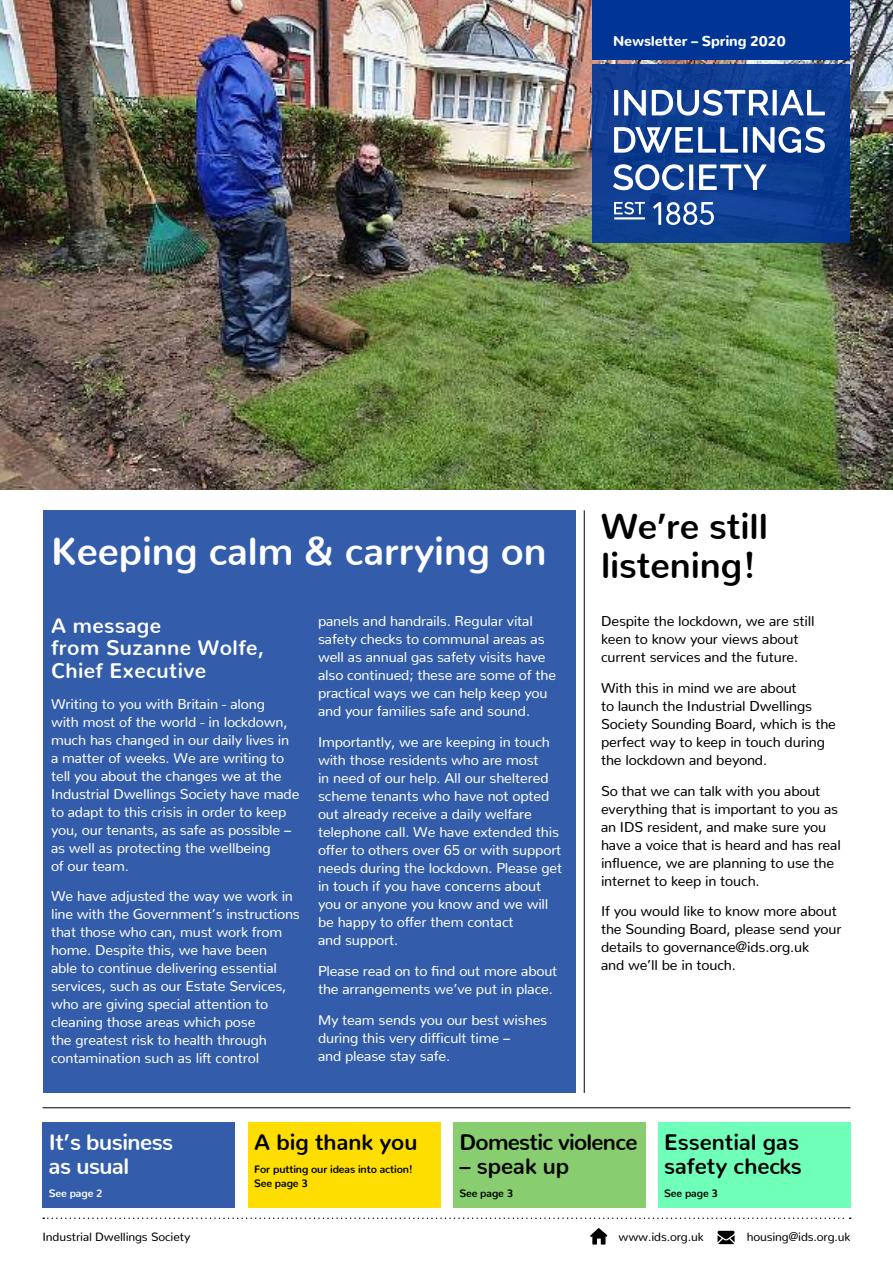
<style>
.page{position:relative;width:893px;height:1263px;background:#fff}
.page>*{position:absolute;margin:0;border:0;box-sizing:border-box;transform-origin:0 0}
.t1{font:700 39px "Nunito";color:#fff}
.t2{font:700 36px/39px "Nunito";color:#000}
.t3{font:700 22.35px/23.5px "Nunito";color:#000}
.t4{font:700 22.35px/23.5px "Nunito";letter-spacing:-.02em;color:#fff}
.t5{font:700 22.35px "Nunito";letter-spacing:-.03em;color:#000}
.t6{font:700 21px/22.5px "Nunito";letter-spacing:.02em;color:#fff}
.t7{font:14.25px/18px "Nunito";letter-spacing:-.01em;color:#fff}
.t8{font:14.25px/18px "Nunito";letter-spacing:-.01em;color:#000}
.t9{font:900 14.25px "Nunito";letter-spacing:-.01em;color:#fff}
.t10{font:12px "Nunito";letter-spacing:-.01em;color:#000}
.t11{font:700 10.65px/13.5px "Nunito";letter-spacing:-.01em;color:#000}
.t12{font:700 10.65px "Nunito";letter-spacing:-.01em;color:#fff}
</style>
<div class="page">
<svg style="left:717px;top:1231px;width:17px;height:13px"></svg>
<svg style="left:43px;top:1217px;width:808px;height:2px"></svg>
<svg style="left:590px;top:1228px;width:17px;height:16px"></svg>
<div style="left:43px;top:510px;width:532px;height:583px;background:#335daa"></div>
<img style="left:0;top:0;width:893px;height:489px">
<div style="left:43px;top:1122px;width:192px;height:86px;background:#335daa"></div>
<div style="left:248px;top:1122px;width:192px;height:86px;background:#fdde00"></div>
<div style="left:453px;top:1122px;width:193px;height:86px;background:#88cd6f"></div>
<div style="left:658px;top:1122px;width:192px;height:86px;background:#70ffb8"></div>
<div style="left:592px;top:64px;width:258px;height:178px;background:linear-gradient(to right,#114092,#0b3b90)"></div>
<hr style="left:614px;top:217px;width:31px;height:2px;background:#fff">
<svg style="left:614px;top:90px;width:4px;height:25px"></svg>
<svg style="left:652px;top:90px;width:117px;height:26px"></svg>
<svg style="left:773px;top:90px;width:4px;height:25px"></svg>
<svg style="left:780px;top:90px;width:45px;height:25px"></svg>
<svg style="left:743px;top:127px;width:4px;height:26px"></svg>
<svg style="left:613px;top:164px;width:71px;height:26px"></svg>
<svg style="left:689px;top:164px;width:4px;height:26px"></svg>
<svg style="left:699px;top:164px;width:67px;height:26px"></svg>
<svg style="left:753px;top:127px;width:72px;height:26px"></svg>
<svg style="left:624px;top:90px;width:22px;height:25px"></svg>
<svg style="left:614px;top:202px;width:31px;height:12px"></svg>
<svg style="left:653px;top:202px;width:61px;height:23px"></svg>
<svg style="left:614px;top:127px;width:124px;height:26px"></svg>
<hr style="left:43px;top:1107px;width:807px;height:1px;background:#000">
<hr style="left:584px;top:510px;width:1px;height:583px;background:#000">
<div style="left:592px;top:0;width:258px;height:60px;background:#003595"></div>
<p class="t9" style="left:613px;top:36px;width:174px">Newsletter – Spring 2020</p>
<h1 class="t1" style="left:51px;top:537px;width:497px">Keeping calm &amp; carrying on</h1>
<h3 class="t6" style="left:51px;top:616px;width:215px">A message<br>from Suzanne Wolfe,<br>Chief Executive</h3>
<p class="t7" style="left:51px;top:696px;width:250px">Writing to you with Britain - along<br>with most of the world - in lockdown, much has changed in our daily lives in a matter of weeks. We are writing to tell you about the changes we at the Industrial Dwellings Society have made to adapt to this crisis in order to keep you, our tenants, as safe as possible – as well as protecting the wellbeing<br>of our team.</p>
<p class="t7" style="left:51px;top:889px;width:250px">We have adjusted the way we work in line with the Government’s instructions that those who can, must work from home. Despite this, we have been<br>able to continue delivering essential services, such as our Estate Services, who are giving special attention to cleaning those areas which pose<br>the greatest risk to health through contamination such as lift control</p>
<p class="t7" style="left:318px;top:613px;width:240px">panels and handrails. Regular vital safety checks to communal areas as well as annual gas safety visits have also continued; these are some of the practical ways we can help keep you and your families safe and sound.</p>
<p class="t7" style="left:318px;top:734px;width:246px">Importantly, we are keeping in touch with those residents who are most<br>in need of our help. All our sheltered scheme tenants who have not opted out already receive a daily welfare telephone call. We have extended this offer to others over 65 or with support needs during the lockdown. Please get in touch if you have concerns about you or anyone you know and we will be happy to offer them contact<br>and support.</p>
<p class="t7" style="left:318px;top:960px;width:241px">Please read on to find out more about the arrangements we’ve put in place.</p>
<p class="t7" style="left:318px;top:1012px;width:231px">My team sends you our best wishes during this very difficult time –<br>and please stay safe.</p>
<h2 class="t2" style="left:601px;top:510px;width:168px">We’re still listening!</h2>
<p class="t8" style="left:601px;top:613px;width:215px">Despite the lockdown, we are still keen to know your views about current services and the future.</p>
<p class="t8" style="left:601px;top:680px;width:237px">With this in mind we are about<br>to launch the Industrial Dwellings<br>Society Sounding Board, which is the perfect way to keep in touch during the lockdown and beyond.</p>
<p class="t8" style="left:601px;top:783px;width:241px">So that we can talk with you about everything that is important to you as an IDS resident, and make sure you have a voice that is heard and has real influence, we are planning to use the internet to keep in touch.</p>
<p class="t8" style="left:601px;top:903px;width:242px">If you would like to know more about the Sounding Board, please send your details to governance@ids.org.uk<br>and we’ll be in touch.</p>
<h3 class="t4" style="left:49px;top:1132px;width:126px">It’s business as usual</h3>
<p class="t12" style="left:49px;top:1189px;width:55px">See page 2</p>
<h3 class="t3" style="left:254px;top:1132px;width:165px">A big thank you</h3>
<p class="t11" style="left:254px;top:1163px;width:160px">For putting our ideas into action!<br>See page 3</p>
<h3 class="t5" style="left:459px;top:1134px;width:180px">Domestic violence</h3>
<h3 class="t3" style="left:459px;top:1156px;width:111px">– speak up</h3>
<p class="t11" style="left:459px;top:1187px;width:55px">See page 3</p>
<h3 class="t3" style="left:664px;top:1132px;width:139px">Essential gas safety checks</h3>
<p class="t11" style="left:664px;top:1187px;width:55px">See page 3</p>
<p class="t10" style="left:43px;top:1232px;width:149px">Industrial Dwellings Society</p>
<p class="t10" style="left:618px;top:1232px;width:87px">www.ids.org.uk</p>
<p class="t10" style="left:747px;top:1232px;width:105px">housing@ids.org.uk</p>
</div>
